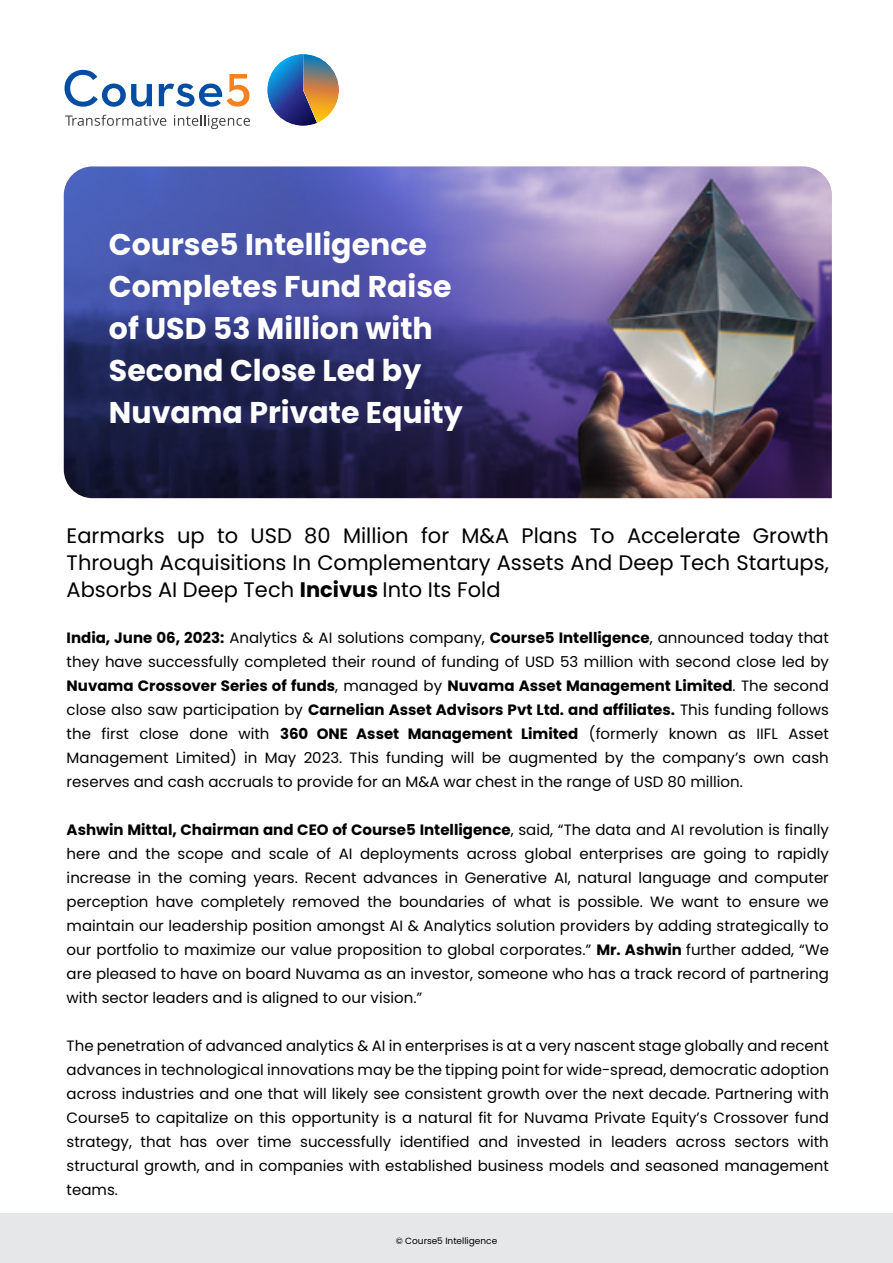
<style>
.page{position:relative;width:893px;height:1263px;background:#fff}
.page>*{position:absolute;margin:0;border:0;box-sizing:border-box;transform-origin:0 0}
.t1{font:700 30px/42px "Poppins";color:#fff}
.t2{font:21px/27px "Poppins";color:#000;text-align:justify}
.t3{font:15px/24px "Poppins";color:#000;text-align:justify}
.t4{font:9px "Poppins";color:#000}
.s1{font-weight:700}
</style>
<div class="page">
<div style="left:0;top:1213px;width:893px;height:50px;background:#e6e7e8"></div>
<img style="left:64px;top:166px;width:768px;height:332px">
<svg style="left:64px;top:70px;width:88px;height:37px"></svg>
<svg style="left:159px;top:74px;width:91px;height:33px"></svg>
<svg style="left:267px;top:54px;width:72px;height:72px"></svg>
<svg style="left:65px;top:115px;width:101px;height:11px"></svg>
<svg style="left:174px;top:115px;width:76px;height:14px"></svg>
<h1 class="t1" style="left:109px;top:227px;width:355px">Course5 Intelligence<br>Completes Fund Raise of USD 53 Million with<br>Second Close Led by<br>Nuvama Private Equity</h1>
<h2 class="t2" style="left:67px;top:523px;width:764px">Earmarks up to USD 80 Million for M&amp;A Plans To Accelerate Growth Through Acquisitions In Complementary Assets And Deep Tech Startups, Absorbs AI Deep Tech <span class="s1">Incivus</span> Into Its Fold</h2>
<p class="t3" style="left:67px;top:626px;width:764px"><span class="s1">India, June 06, 2023:</span> Analytics &amp; AI solutions company, <span class="s1">Course5 Intelligence</span>, announced today that they have successfully completed their round of funding of USD 53 million with second close led by <span class="s1">Nuvama Crossover Series of funds</span>, managed by <span class="s1">Nuvama Asset Management Limited</span>. The second close also saw participation by <span class="s1">Carnelian Asset Advisors Pvt Ltd. and affiliates.</span> This funding follows the first close done with <span class="s1">360 ONE Asset Management Limited</span> (formerly known as IIFL Asset Management Limited) in May 2023. This funding will be augmented by the company’s own cash reserves and cash accruals to provide for an M&amp;A war chest in the range of USD 80 million.</p>
<p class="t3" style="left:67px;top:818px;width:764px"><span class="s1">Ashwin Mittal, Chairman and CEO of Course5 Intelligence</span>, said, “The data and AI revolution is finally here and the scope and scale of AI deployments across global enterprises are going to rapidly increase in the coming years. Recent advances in Generative AI, natural language and computer perception have completely removed the boundaries of what is possible. We want to ensure we maintain our leadership position amongst AI &amp; Analytics solution providers by adding strategically to our portfolio to maximize our value proposition to global corporates.” <span class="s1">Mr. Ashwin</span> further added, “We are pleased to have on board Nuvama as an investor, someone who has a track record of partnering with sector leaders and is aligned to our vision.”</p>
<p class="t3" style="left:67px;top:1034px;width:764px">The penetration of advanced analytics &amp; AI in enterprises is at a very nascent stage globally and recent advances in technological innovations may be the tipping point for wide-spread, democratic adoption across industries and one that will likely see consistent growth over the next decade. Partnering with Course5 to capitalize on this opportunity is a natural fit for Nuvama Private Equity’s Crossover fund strategy, that has over time successfully identified and invested in leaders across sectors with structural growth, and in companies with established business models and seasoned management teams.</p>
<p class="t4" style="left:396px;top:1235px;width:103px">© Course5 Intelligence</p>
</div>
